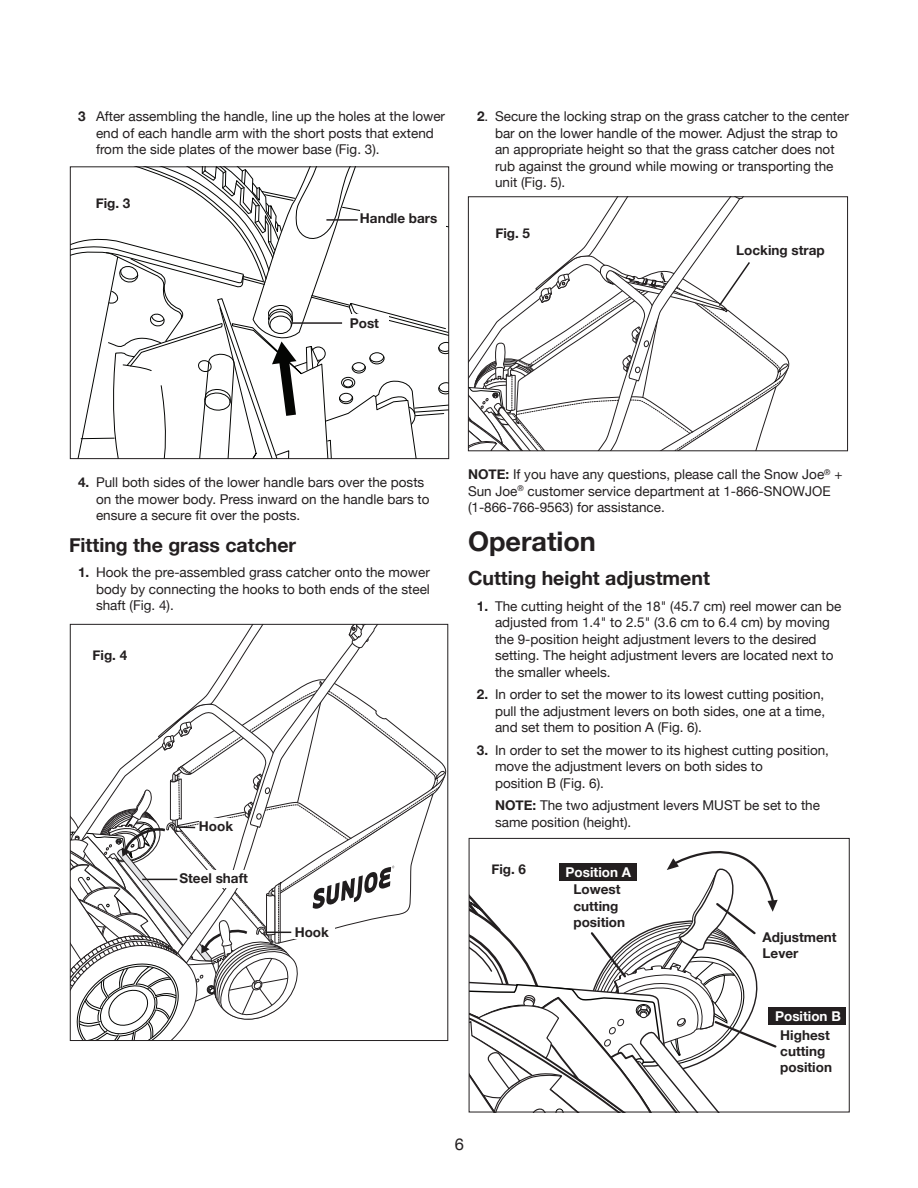
<style>
.page{position:relative;width:918px;height:1188px;background:#fff}
.page>*{position:absolute;margin:0;border:0;box-sizing:border-box;transform-origin:0 0}
.t1{font:700 27px "Helvetica Neue";color:#231f20}
.t2{font:700 19.5px "Helvetica Neue";color:#231f20}
.t3{font:16.5px "Helvetica Neue";color:#231f20}
.t4{font:13.5px/16.5px "Helvetica Neue";color:#231f20}
.t5{font:700 13.5px/16.2px "Helvetica Neue";color:#231f20}
.t6{font:700 13.5px "Helvetica Neue";color:#fff}
.s1{font-weight:700}
</style>
<div class="page">
<svg style="left:72px;top:168px;width:375px;height:289px"></svg>
<div style="left:70px;top:166px;width:379px;height:293px;border:1px solid #231f20"></div>
<div style="left:350px;top:314px;width:39px;height:18px;background:#fff"></div>
<div style="left:360px;top:210px;width:85px;height:22px;background:#fff"></div>
<hr style="left:291px;top:322px;width:51px;height:2px;background:#231f20">
<hr style="left:326px;top:219px;width:32px;height:2px;background:#231f20">
<svg style="left:220px;top:626px;width:157px;height:48px"></svg>
<svg style="left:349px;top:626px;width:19px;height:22px"></svg>
<svg style="left:577px;top:198px;width:166px;height:55px"></svg>
<div style="left:729px;top:233px;width:104px;height:31px;background:#fff"></div>
<svg style="left:468px;top:253px;width:323px;height:198px"></svg>
<svg style="left:469px;top:837px;width:380px;height:275px"></svg>
<div style="left:559px;top:863px;width:77px;height:17px;background:#231f20"></div>
<div style="left:768px;top:1008px;width:78px;height:17px;background:#231f20"></div>
<svg style="left:70px;top:674px;width:378px;height:367px"></svg>
<p class="t4" style="left:96px;top:109px;width:351px;text-indent:-18px"><span class="s1">3</span> After assembling the handle, line up the holes at the lower end of each handle arm with the short posts that extend from the side plates of the mower base (Fig. 3).</p>
<p class="t5" style="left:96px;top:196px;width:36px">Fig. 3</p>
<p class="t5" style="left:360px;top:211px;width:79px">Handle bars</p>
<p class="t5" style="left:350px;top:315px;width:31px">Post</p>
<p class="t4" style="left:495px;top:109px;width:355px;text-indent:-18px"><span class="s1">2</span>. Secure the locking strap on the grass catcher to the center bar on the lower handle of the mower. Adjust the strap to an appropriate height so that the grass catcher does not rub against the ground while mowing or transporting the unit (Fig. 5).</p>
<p class="t5" style="left:495px;top:225px;width:36px">Fig. 5</p>
<p class="t5" style="left:736px;top:243px;width:90px">Locking strap</p>
<p class="t4" style="left:96px;top:475px;width:335px;text-indent:-18px"><span class="s1">4.</span> Pull both sides of the lower handle bars over the posts on the mower body. Press inward on the handle bars to ensure a secure fit over the posts.</p>
<h2 class="t2" style="left:69px;top:530px;width:229px">Fitting the grass catcher</h2>
<p class="t4" style="left:96px;top:565px;width:335px;text-align:justify;text-indent:-18px"><span class="s1">1.</span> Hook the pre-assembled grass catcher onto the mower body by connecting the hooks to both ends of the steel shaft (Fig. 4).</p>
<p class="t5" style="left:93px;top:648px;width:36px">Fig. 4</p>
<p class="t5" style="left:199px;top:818px;width:36px">Hook</p>
<p class="t5" style="left:179px;top:871px;width:70px">Steel shaft</p>
<p class="t5" style="left:295px;top:924px;width:36px">Hook</p>
<p class="t4" style="left:468px;top:467px;width:376px"><span class="s1">NOTE:</span> If you have any questions, please call the Snow Joe<sup>®</sup> +<br>Sun Joe<sup>®</sup> customer service department at 1-866-SNOWJOE (1-866-766-9563) for assistance.</p>
<h1 class="t1" style="left:468px;top:520px;width:129px">Operation</h1>
<h2 class="t2" style="left:468px;top:563px;width:243px">Cutting height adjustment</h2>
<p class="t4" style="left:495px;top:598px;width:348px;text-indent:-18px"><span class="s1">1.</span> The cutting height of the 18" (45.7 cm) reel mower can be adjusted from 1.4" to 2.5" (3.6 cm to 6.4 cm) by moving the 9-position height adjustment levers to the desired setting. The height adjustment levers are located next to the smaller wheels.</p>
<p class="t4" style="left:495px;top:687px;width:332px;text-align:justify;text-indent:-18px"><span class="s1">2.</span> In order to set the mower to its lowest cutting position, pull the adjustment levers on both sides, one at a time, and set them to position A (Fig. 6).</p>
<p class="t4" style="left:495px;top:742px;width:336px;text-indent:-18px"><span class="s1">3.</span> In order to set the mower to its highest cutting position, move the adjustment levers on both sides to<br>position B (Fig. 6).</p>
<p class="t4" style="left:495px;top:798px;width:327px"><span class="s1">NOTE:</span> The two adjustment levers MUST be set to the same position (height).</p>
<p class="t5" style="left:491px;top:861px;width:36px">Fig. 6</p>
<p class="t6" style="left:566px;top:861px;width:67px">Position A</p>
<p class="t3" style="left:455px;top:1132px;width:11px">6</p>
<p class="t5" style="left:573px;top:882px;width:53px">Lowest cutting position</p>
<p class="t5" style="left:763px;top:930px;width:75px">Adjustment<br>Lever</p>
<p class="t6" style="left:775px;top:1006px;width:67px">Position B</p>
<p class="t5" style="left:780px;top:1027px;width:53px">Highest cutting position</p>
</div>
